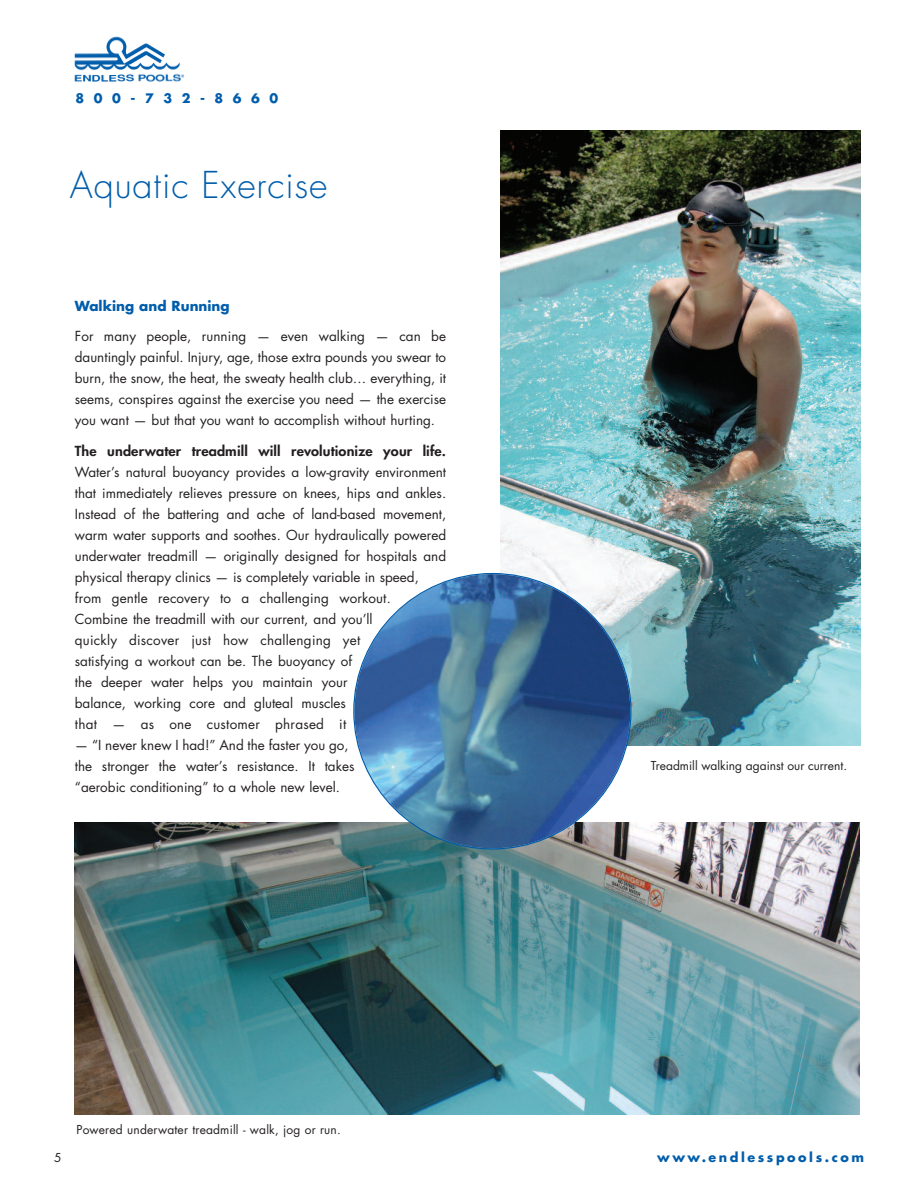
<style>
.page{position:relative;width:918px;height:1188px;background:#fff}
.page>*{position:absolute;margin:0;border:0;box-sizing:border-box;transform-origin:0 0}
.t1{font:300 36px "Futura";letter-spacing:.025em;color:#015dab}
.t2{font:13.5px/21px "Futura";color:#231f20}
.t3{font:800 13.5px "Futura";letter-spacing:.01em;color:#231f20;scale:1.07 1}
.t4{font:700 13.5px "Futura";color:#015dab}
.t5{font:700 12.75px "Futura";letter-spacing:.2em;color:#015dab}
.t6{font:700 12.75px "Futura";letter-spacing:.75em;color:#015dab}
.t7{font:12px "Futura";letter-spacing:.015em;color:#231f20}
</style>
<div class="page">
<img style="left:501px;top:131px;width:360px;height:615px">
<img style="left:74px;top:822px;width:786px;height:292px">
<img style="left:74px;top:36px;width:110px;height:46px">
<img style="left:353px;top:573px;width:279px;height:277px">
<p class="t6" style="left:76px;top:92px;width:204px">800-732-8660</p>
<h1 class="t1" style="left:70px;top:169px;width:259px">Aquatic Exercise</h1>
<p class="t4" style="left:75px;top:299px;width:156px">Walking and Running</p>
<p class="t2" style="left:75px;top:327px;width:373px;text-align:justify">For many people, running — even walking — can be dauntingly painful. Injury, age, those extra pounds you swear to burn, the snow, the heat, the sweaty health club… everything, it seems, conspires against the exercise you need — the exercise you want — but that you want to accomplish without hurting.</p>
<p class="t3" style="left:75px;top:445px;width:349px">The underwater treadmill will revolutionize your life.</p>
<p class="t2" style="left:75px;top:463px;width:373px">Water’s natural buoyancy provides a low-gravity environment that immediately relieves pressure on knees, hips and ankles.<br>Instead of the battering and ache of land-based movement, warm water supports and soothes. Our hydraulically powered underwater treadmill — originally designed for hospitals and physical therapy clinics — is completely variable in speed, from gentle recovery to a challenging workout.<br>Combine the treadmill with our current, and you’ll<br>quickly discover just how challenging yet<br>satisfying a workout can be. The buoyancy of<br>the deeper water helps you maintain your<br>balance, working core and gluteal muscles<br>that — as one customer phrased it</p>
<p class="t2" style="left:75px;top:736px;width:281px">— “I never knew I had!” And the faster you go, the stronger the water’s resistance. It takes “aerobic conditioning” to a whole new level.</p>
<p class="t7" style="left:76px;top:1124px;width:266px">Powered underwater treadmill - walk, jog or run.</p>
<p class="t7" style="left:651px;top:760px;width:198px">Treadmill walking against our current.</p>
<p class="t7" style="left:54px;top:1152px;width:9px">5</p>
<p class="t5" style="left:657px;top:1151px;width:208px">www.endlesspools.com</p>
</div>
